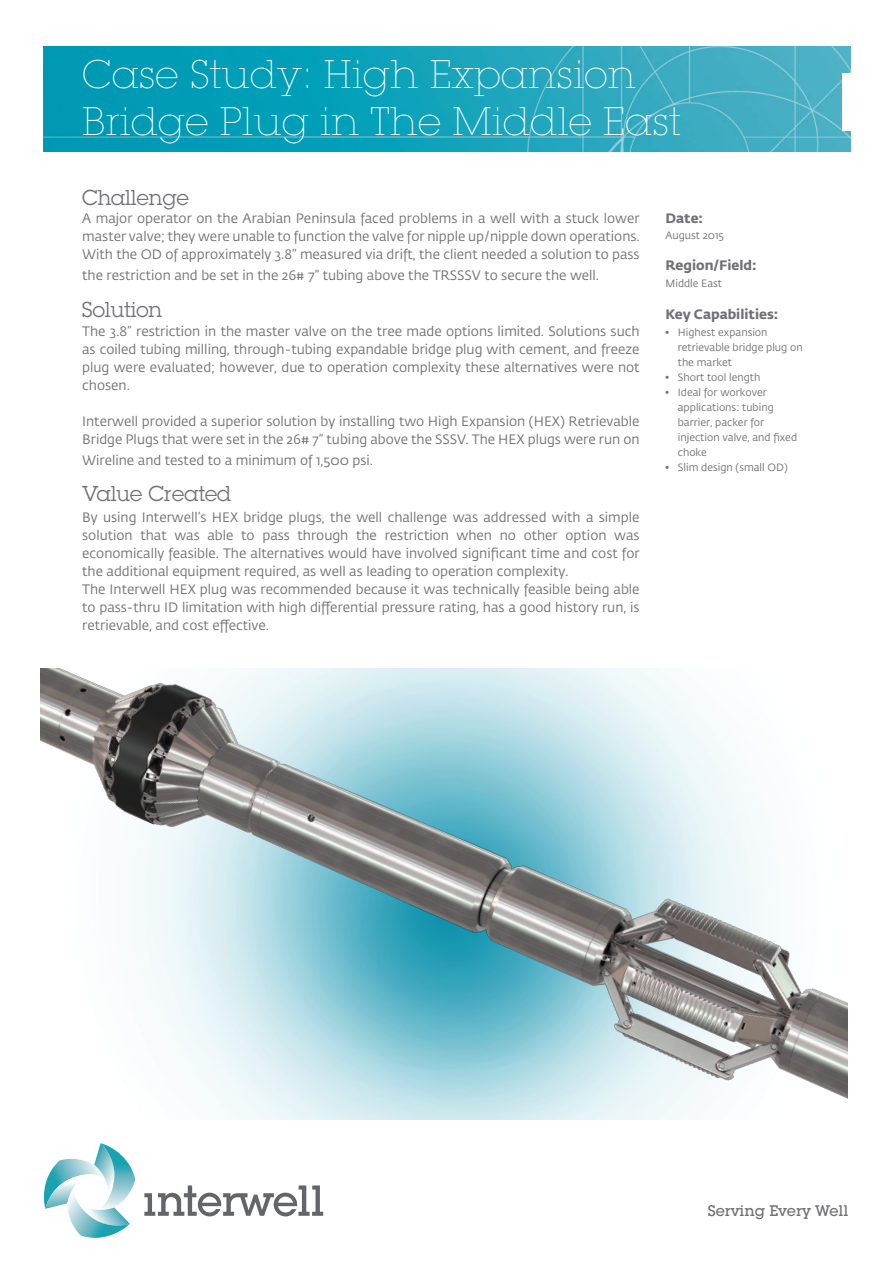
<style>
.page{position:relative;width:893px;height:1263px;background:#fff}
.page>*{position:absolute;margin:0;border:0;box-sizing:border-box;transform-origin:0 0}
.t1{font:200 39px/46.8px "Lubalin Graph Std";letter-spacing:.01em;color:#fff}
.tekst{font:21px "Lubalin Graph Std";color:#717074}
.t2{font:500 15px "Lubalin Graph Std";color:#717074}
.tekst-2{font:13.5px/18px "Fedra Sans Std";color:#717074;text-align:justify}
.tekst-3{font:700 13.5px "Fedra Sans Std";color:#717074}
.tekst-4{font:10.5px/15px "Fedra Sans Std";color:#717074}
</style>
<div class="page">
<svg style="left:144px;top:1185px;width:179px;height:31px"></svg>
<svg style="left:44px;top:1143px;width:91px;height:95px"></svg>
<img style="left:70px;top:1175px;width:14px;height:4px">
<img style="left:44px;top:47px;width:806px;height:104px">
<img style="left:41px;top:669px;width:806px;height:451px">
<div style="left:843px;top:73px;width:18px;height:57px;background:#fff"></div>
<p class="t1" style="left:82px;top:51px;width:600px">Case Study: High Expansion<br>Bridge Plug in The Middle East</p>
<p class="tekst" style="left:82px;top:184px;width:108px">Challenge</p>
<p class="tekst-2" style="left:82px;top:209px;width:559px">A major operator on the Arabian Peninsula faced problems in a well with a stuck lower master valve; they were unable to function the valve for nipple up/nipple down operations.<br>With the OD of approximately 3.8” measured via drift, the client needed a solution to pass</p>
<p class="tekst-2" style="left:82px;top:266px;width:518px">the restriction and be set in the 26# 7” tubing above the TRSSSV to secure the well.</p>
<p class="tekst" style="left:82px;top:296px;width:82px">Solution</p>
<p class="tekst-2" style="left:82px;top:322px;width:559px">The 3.8” restriction in the master valve on the tree made options limited. Solutions such as coiled tubing milling, through-tubing expandable bridge plug with cement, and freeze plug were evaluated; however, due to operation complexity these alternatives were not chosen.</p>
<p class="tekst-2" style="left:82px;top:412px;width:559px">Interwell provided a superior solution by installing two High Expansion (HEX) Retrievable<br>Bridge Plugs that were set in the 26# 7” tubing above the SSSV. The HEX plugs were run on</p>
<p class="tekst-2" style="left:82px;top:451px;width:292px">Wireline and tested to a minimum of 1,500 psi.</p>
<p class="tekst" style="left:82px;top:481px;width:150px">Value Created</p>
<p class="tekst-2" style="left:82px;top:509px;width:559px">By using Interwell’s HEX bridge plugs, the well challenge was addressed with a simple solution that was able to pass through the restriction when no other option was economically feasible. The alternatives would have involved significant time and cost for the additional equipment required, as well as leading to operation complexity.</p>
<p class="tekst-2" style="left:82px;top:581px;width:559px">The Interwell HEX plug was recommended because it was technically feasible being able to pass-thru ID limitation with high differential pressure rating, has a good history run, is retrievable, and cost effective.</p>
<p class="tekst-3" style="left:665px;top:209px;width:39px">Date:</p>
<p class="tekst-4" style="left:665px;top:228px;width:60px">August 2015</p>
<p class="tekst-3" style="left:665px;top:256px;width:93px">Region/Field:</p>
<p class="tekst-3" style="left:665px;top:305px;width:114px">Key Capabilities:</p>
<p class="tekst-4" style="left:678px;top:325px;width:126px;text-indent:-13px">• Highest expansion retrievable bridge plug on the market</p>
<p class="tekst-4" style="left:665px;top:370px;width:97px">• Short tool length</p>
<p class="tekst-4" style="left:678px;top:385px;width:121px;text-indent:-13px">• Ideal for workover applications: tubing barrier, packer for injection valve, and fixed choke</p>
<p class="tekst-4" style="left:665px;top:460px;width:124px">• Slim design (small OD)</p>
<p class="tekst-4" style="left:665px;top:275px;width:58px">Middle East</p>
<p class="t2" style="left:708px;top:1201px;width:142px">Serving Every Well</p>
</div>
